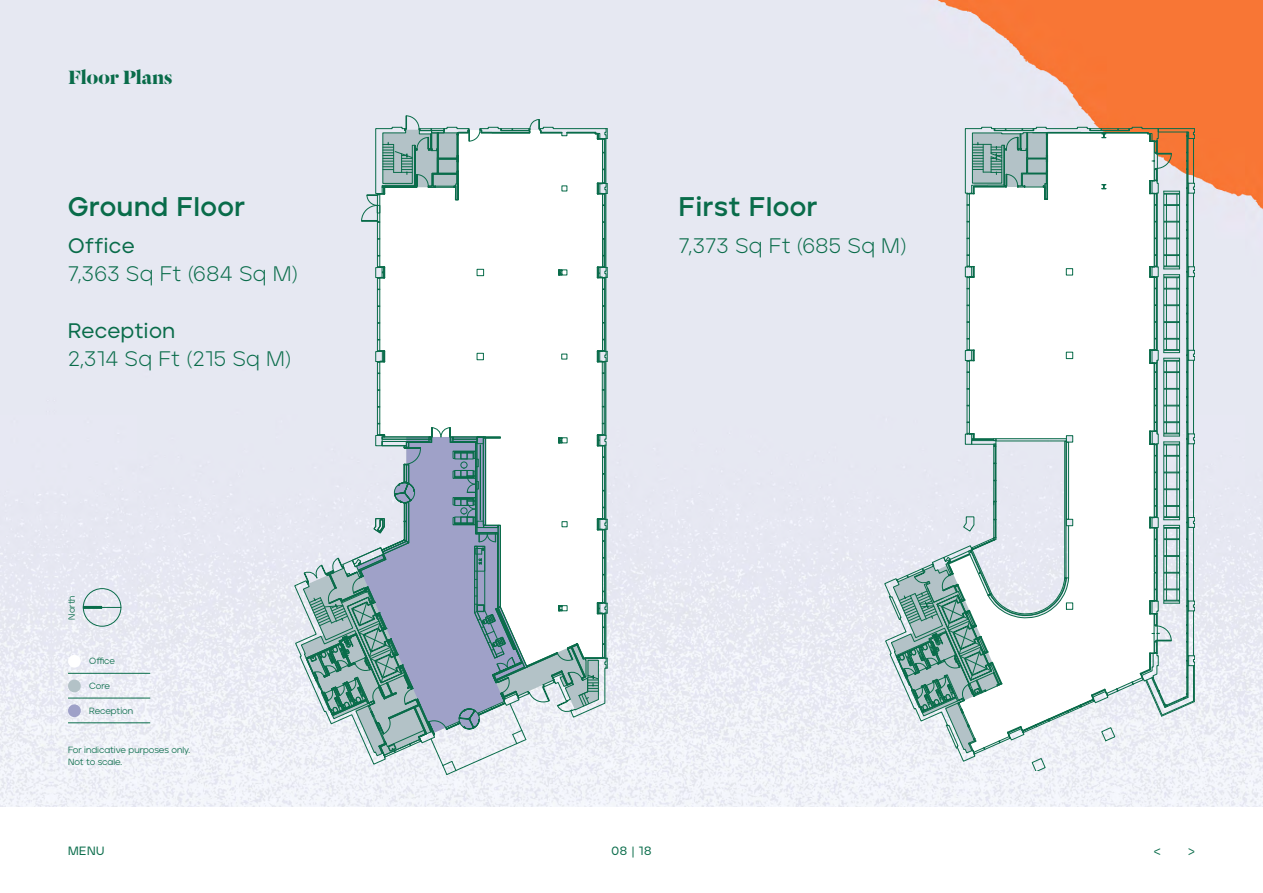
<style>
.page{position:relative;width:1263px;height:893px;background:#fff}
.page>*{position:absolute;margin:0;border:0;box-sizing:border-box;transform-origin:0 0}
.t1{font:700 27px "Jeko";letter-spacing:.025em;color:#096c4a}
.t2{font:300 21px "Jeko";letter-spacing:.025em;color:#096c4a}
.t3{font:500 21px "Jeko";letter-spacing:.015em;color:#096c4a}
.t4{font:700 21px "Dala Floda";color:#096c4a}
.t5{font:500 12px "Jeko";letter-spacing:.05em;color:#096c4a}
.t6{font:9px/12px "Jeko";letter-spacing:-.005em;color:#096c4a}
</style>
<div class="page">
<img style="left:0;top:0;width:1263px;height:807px">
<svg style="left:884px;top:127px;width:311px;height:643px"></svg>
<hr style="left:1068px;top:526px;width:1px;height:52px;background:#096c4a">
<div style="left:301px;top:130px;width:78px;height:293px;background:#e6e8f2"></div>
<svg style="left:380px;top:223px;width:222px;height:200px"></svg>
<hr style="left:604px;top:361px;width:1px;height:74px;background:#096c4a">
<hr style="left:604px;top:277px;width:1px;height:74px;background:#096c4a">
<hr style="left:602px;top:278px;width:1px;height:73px;background:#096c4a">
<hr style="left:604px;top:193px;width:1px;height:74px;background:#096c4a">
<hr style="left:606px;top:277px;width:1px;height:74px;background:#096c4a">
<hr style="left:606px;top:193px;width:1px;height:74px;background:#096c4a">
<hr style="left:606px;top:361px;width:1px;height:74px;background:#096c4a">
<hr style="left:605px;top:361px;width:1px;height:74px;background:#096c4a">
<hr style="left:605px;top:277px;width:1px;height:74px;background:#096c4a">
<hr style="left:605px;top:193px;width:1px;height:74px;background:#096c4a">
<hr style="left:377px;top:362px;width:1px;height:73px;background:#096c4a">
<hr style="left:379px;top:362px;width:1px;height:73px;background:#096c4a">
<hr style="left:377px;top:278px;width:1px;height:73px;background:#096c4a">
<hr style="left:379px;top:278px;width:1px;height:73px;background:#096c4a">
<hr style="left:377px;top:194px;width:1px;height:73px;background:#096c4a">
<hr style="left:379px;top:194px;width:1px;height:73px;background:#096c4a">
<hr style="left:602px;top:194px;width:1px;height:73px;background:#096c4a">
<hr style="left:602px;top:362px;width:1px;height:73px;background:#096c4a">
<div style="left:477px;top:353px;width:7px;height:7px;border:1px solid #096c4a"></div>
<div style="left:477px;top:269px;width:7px;height:7px;border:1px solid #096c4a"></div>
<svg style="left:561px;top:354px;width:6px;height:5px"></svg>
<svg style="left:597px;top:238px;width:11px;height:41px"></svg>
<svg style="left:597px;top:350px;width:11px;height:13px"></svg>
<svg style="left:558px;top:270px;width:9px;height:5px"></svg>
<svg style="left:375px;top:350px;width:10px;height:13px"></svg>
<svg style="left:375px;top:266px;width:10px;height:13px"></svg>
<svg style="left:361px;top:115px;width:247px;height:108px"></svg>
<svg style="left:294px;top:423px;width:314px;height:352px"></svg>
<div style="left:83px;top:588px;width:38px;height:39px;border:1px solid #096c4a;border-radius:50%"></div>
<hr style="left:83px;top:607px;width:38px;height:1px;background:#096c4a">
<hr style="left:83px;top:606px;width:19px;height:3px;background:#096c4a">
<hr style="left:68px;top:673px;width:82px;height:1px;background:#096c4a">
<hr style="left:68px;top:698px;width:82px;height:1px;background:#096c4a">
<hr style="left:68px;top:722px;width:82px;height:1px;background:#096c4a">
<div style="left:68px;top:655px;width:13px;height:13px;background:#fff;border-radius:50%"></div>
<div style="left:68px;top:680px;width:13px;height:12px;background:#b3c2c7;border-radius:50%"></div>
<div style="left:68px;top:704px;width:13px;height:13px;background:#9fa1c8;border-radius:50%"></div>
<h2 class="t4" style="left:68px;top:63px;width:106px">Floor Plans</h2>
<h1 class="t1" style="left:68px;top:190px;width:179px">Ground Floor</h1>
<h2 class="t3" style="left:68px;top:233px;width:68px">Office</h2>
<h2 class="t2" style="left:68px;top:262px;width:231px">7,363 Sq Ft (684 Sq M)</h2>
<h2 class="t3" style="left:68px;top:318px;width:108px">Reception</h2>
<h2 class="t2" style="left:68px;top:346px;width:225px">2,314 Sq Ft (215 Sq M)</h2>
<p class="t6" style="left:66px;top:620px;width:26px;rotate:-90deg">North</p>
<p class="t6" style="left:89px;top:655px;width:27px">Office</p>
<p class="t6" style="left:89px;top:680px;width:22px">Core</p>
<p class="t6" style="left:89px;top:705px;width:45px">Reception</p>
<p class="t6" style="left:68px;top:744px;width:124px">For indicative purposes only.<br>Not to scale.</p>
<h1 class="t1" style="left:679px;top:190px;width:140px">First Floor</h1>
<h2 class="t2" style="left:679px;top:233px;width:229px">7,373 Sq Ft (685 Sq M)</h2>
<h3 class="t5" style="left:68px;top:843px;width:38px">MENU</h3>
<h3 class="t5" style="left:612px;top:843px;width:41px">08 | 18</h3>
<h3 class="t5" style="left:1154px;top:843px;width:8px">&lt;</h3>
<h3 class="t5" style="left:1188px;top:843px;width:8px">&gt;</h3>
</div>
